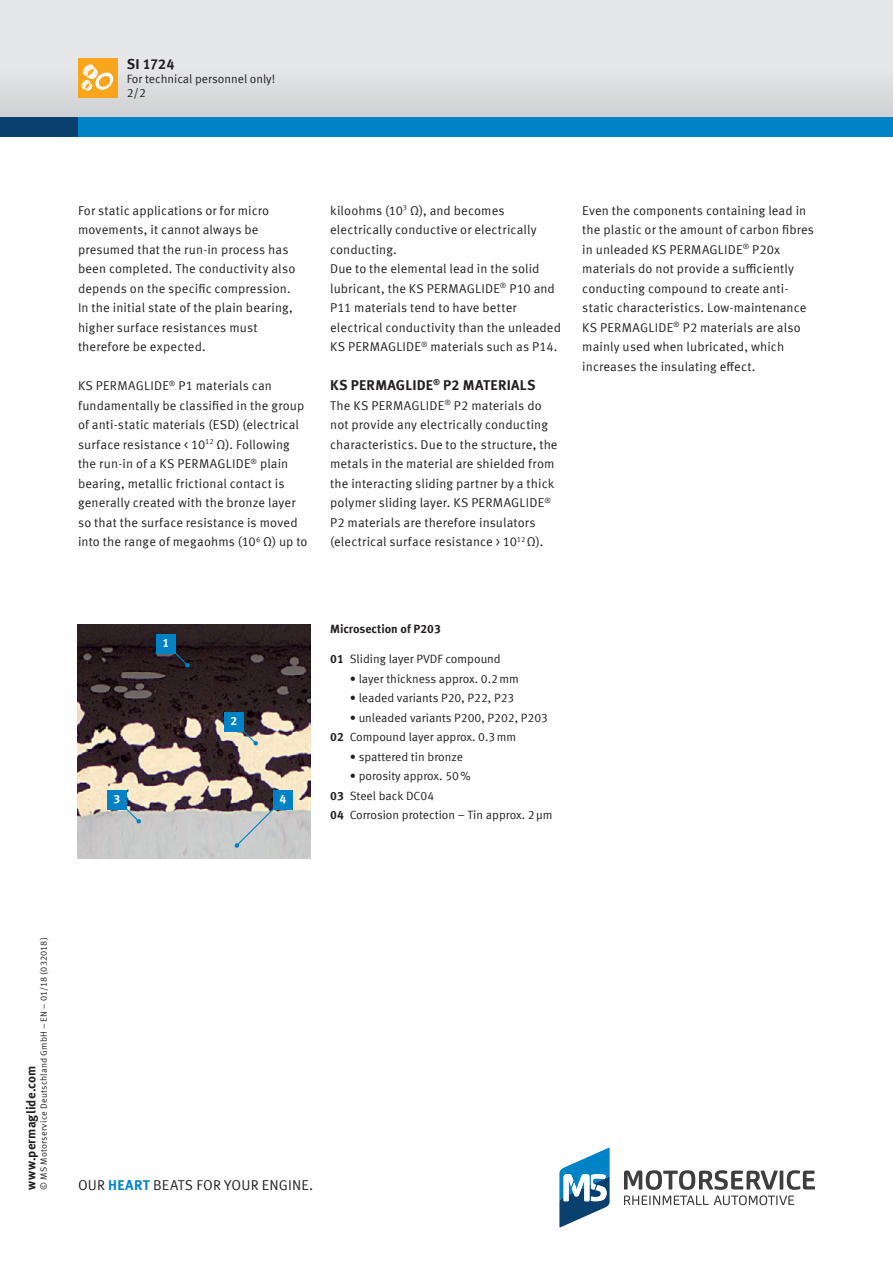
<style>
.page{position:relative;width:893px;height:1263px;background:#fff}
.page>*{position:absolute;margin:0;border:0;box-sizing:border-box;transform-origin:0 0}
.t1{font:700 14.25px "Meta Offc Pro";letter-spacing:.015em;color:#231f20}
.t2{font:14.25px "Meta Offc Pro Norm";letter-spacing:.01em;color:#231f20}
.t3{font:12.75px/19.5px "Meta Offc Pro Norm";letter-spacing:.01em;color:#231f20}
.t4{font:700 12.75px "Meta Offc Pro";letter-spacing:.01em;color:#231f20}
.t5{font:12px/19.5px "Meta Offc Pro Norm";color:#231f20}
.t6{font:700 12px "Meta Offc Pro";color:#231f20}
.t7{font:700 12px "Meta Offc Pro";color:#fff}
.t8{font:9px "Meta Offc Pro Norm";letter-spacing:.02em;color:#231f20}
.s1{font-family:"Meta Offc Pro";font-weight:700}
.s2{font-family:"Meta Offc Pro";font-weight:700;color:#0082c7}
</style>
<div class="page">
<svg style="left:624px;top:1170px;width:191px;height:35px"></svg>
<svg style="left:559px;top:1148px;width:51px;height:79px"></svg>
<div style="left:0;top:0;width:893px;height:127px;background:#e6e7e9"></div>
<div style="left:0;top:68px;width:893px;height:49px;background:#dadbde"></div>
<div style="left:0;top:117px;width:893px;height:19px;background:#09406e"></div>
<div style="left:78px;top:117px;width:815px;height:19px;background:#0082c7"></div>
<div style="left:78px;top:58px;width:39px;height:39px;background:#f9a51b"></div>
<svg style="left:81px;top:64px;width:33px;height:27px"></svg>
<img style="left:78px;top:624px;width:233px;height:234px">
<svg style="left:155px;top:633px;width:35px;height:35px"></svg>
<div style="left:156px;top:634px;width:19px;height:19px;background:#0082c7"></div>
<svg style="left:223px;top:711px;width:35px;height:35px"></svg>
<div style="left:224px;top:712px;width:20px;height:19px;background:#0082c7"></div>
<svg style="left:106px;top:789px;width:35px;height:35px"></svg>
<div style="left:107px;top:790px;width:20px;height:19px;background:#0082c7"></div>
<svg style="left:234px;top:789px;width:60px;height:59px"></svg>
<div style="left:273px;top:790px;width:19px;height:19px;background:#0082c7"></div>
<p class="t1" style="left:127px;top:53px;width:49px">SI 1724</p>
<p class="t5" style="left:127px;top:82px;width:21px">2/2</p>
<p class="t5" style="left:127px;top:68px;width:150px">For technical personnel only!</p>
<p class="t3" style="left:78px;top:200px;width:219px">For static applications or for micro movements, it cannot always be presumed that the run-in process has been completed. The conductivity also depends on the specific compression.<br>In the initial state of the plain bearing, higher surface resistances must therefore be expected.</p>
<p class="t3" style="left:78px;top:375px;width:231px">KS PERMAGLIDE<sup>®</sup> P1 materials can fundamentally be classified in the group of anti-static materials (ESD) (electrical surface resistance &lt; 10<sup>12</sup> Ω). Following the run-in of a KS PERMAGLIDE<sup>®</sup> plain bearing, metallic frictional contact is generally created with the bronze layer so that the surface resistance is moved into the range of megaohms (10<sup>6</sup> Ω) up to</p>
<p class="t3" style="left:330px;top:200px;width:232px">kiloohms (10<sup>3</sup> Ω), and becomes electrically conductive or electrically conducting.<br>Due to the elemental lead in the solid lubricant, the KS PERMAGLIDE<sup>®</sup> P10 and P11 materials tend to have better electrical conductivity than the unleaded KS PERMAGLIDE<sup>®</sup> materials such as P14.</p>
<p class="t1" style="left:330px;top:374px;width:207px">KS PERMAGLIDE<sup>®</sup> P2 MATERIALS</p>
<p class="t3" style="left:330px;top:395px;width:229px">The KS PERMAGLIDE<sup>®</sup> P2 materials do not provide any electrically conducting characteristics. Due to the structure, the metals in the material are shielded from the interacting sliding partner by a thick polymer sliding layer. KS PERMAGLIDE<sup>® </sup>P2 materials are therefore insulators (electrical surface resistance &gt; 10<sup>12</sup> Ω).</p>
<p class="t3" style="left:582px;top:200px;width:233px">Even the components containing lead in the plastic or the amount of carbon fibres in unleaded KS PERMAGLIDE<sup>®</sup> P20x materials do not provide a sufficiently conducting compound to create anti&shy;static characteristics. Low-maintenance KS PERMAGLIDE<sup>®</sup> P2 materials are also mainly used when lubricated, which increases the insulating effect.</p>
<p class="t7" style="left:162px;top:633px;width:8px">1</p>
<p class="t7" style="left:231px;top:711px;width:8px">2</p>
<p class="t7" style="left:114px;top:789px;width:8px">3</p>
<p class="t7" style="left:279px;top:789px;width:8px">4</p>
<p class="t6" style="left:330px;top:620px;width:112px">Microsection of P203</p>
<p class="t5" style="left:330px;top:648px;width:172px"><span class="s1">01</span> Sliding layer PVDF compound</p>
<p class="t5" style="left:350px;top:668px;width:171px">• layer thickness approx. 0.2mm</p>
<p class="t5" style="left:350px;top:687px;width:166px">• leaded variants P20, P22, P23</p>
<p class="t5" style="left:330px;top:707px;width:219px;text-indent:20px">• unleaded variants P200, P202, P203<br><span class="s1">02</span> Compound layer approx. 0.3mm</p>
<p class="t5" style="left:350px;top:746px;width:115px">• spattered tin bronze</p>
<p class="t5" style="left:330px;top:765px;width:224px;text-indent:20px">• porosity approx. 50%<br><span class="s1">03</span> Steel back DC04<br><span class="s1">04</span> Corrosion protection – Tin approx. 2µm</p>
<p class="t8" style="left:37px;top:1189px;width:254px;rotate:-90deg">© MS Motorservice Deutschland GmbH – EN – 01/18 (032018)</p>
<p class="t4" style="left:21px;top:1189px;width:125px;rotate:-90deg">www.permaglide.com</p>
<p class="t2" style="left:78px;top:1174px;width:237px">OUR <span class="s2">HEART</span> BEATS FOR YOUR ENGINE.</p>
</div>
